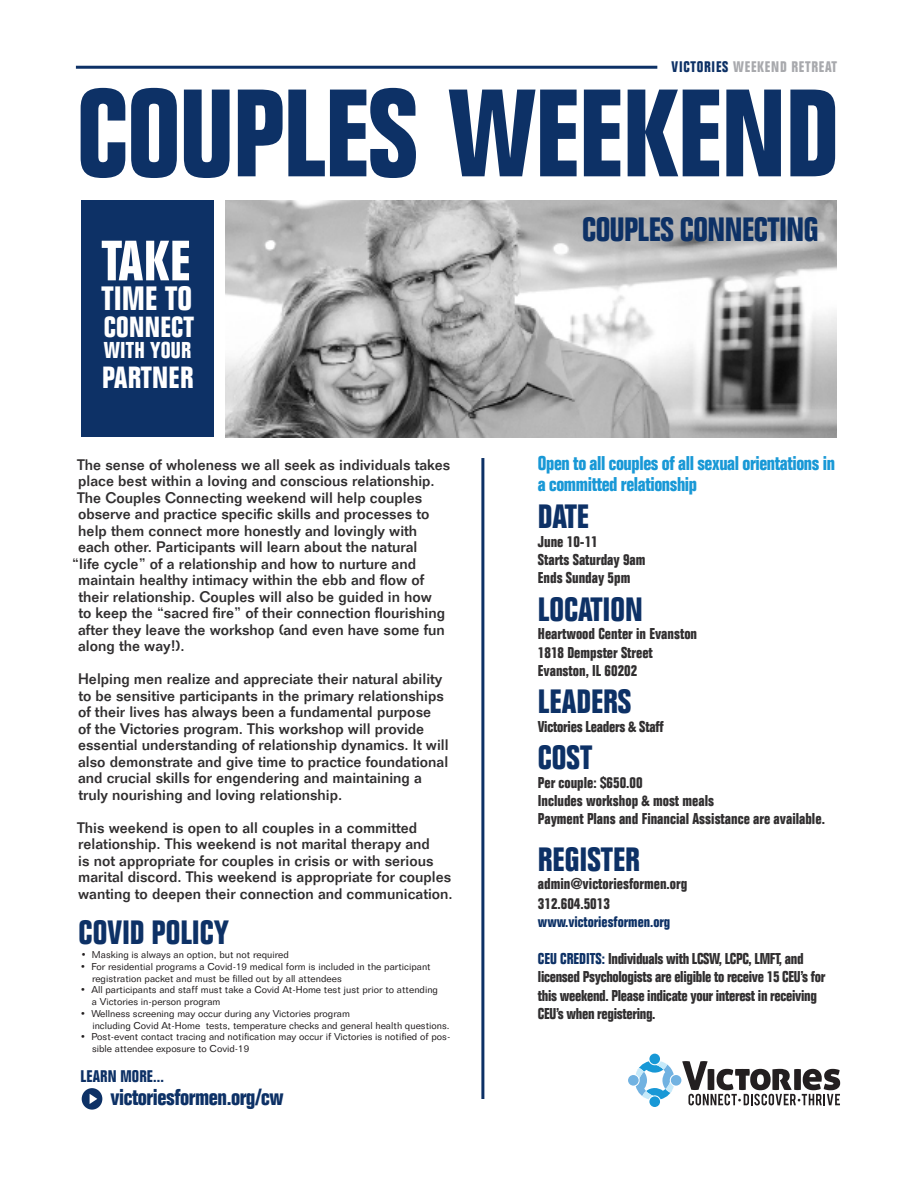
<style>
.page{position:relative;width:918px;height:1188px;background:#fff}
.page>*{position:absolute;margin:0;border:0;box-sizing:border-box;transform-origin:0 0}
.Quote_Bigger{font:700 condensed 121.5px "Folio";letter-spacing:-.01em;color:#0d3166}
.t1{font:700 condensed 55.5px "Folio";color:#fff}
.Bold_Body{font:700 condensed 33px "Folio";color:#0d3166}
.Large_Black_Subtitle{font:700 condensed 33px "Folio";letter-spacing:-.015em;color:#0d3166}
.Sidebar_Red_TItle{font:700 condensed 33px "Folio";color:#0d3166}
.t2{font:700 condensed 33px "Folio";letter-spacing:.01em;color:#fff}
.Prerequisites{font:700 condensed 33px "Folio";color:#0d3166}
.t3{font:700 condensed 30px "Folio";letter-spacing:.01em;color:#fff}
.t4{font:700 condensed 28.5px "Folio";letter-spacing:.01em;color:#fff}
.Sub-Head{font:700 condensed 22.5px "Folio";letter-spacing:-.02em;color:#0d3166}
.t5{font:700 condensed 22.5px "Folio";letter-spacing:.01em;color:#fff}
.Prerequisites-2{font:700 condensed 19.5px/21px "Folio";letter-spacing:-.02em;color:#1898d6}
.Sub-Head-2{font:700 condensed 16.5px "Folio";letter-spacing:.01em;color:#0d3166}
.Bold_Body-2{font:700 condensed 15.3px/18.3px "Folio";color:#312f30}
.Body{font:700 condensed 15.3px/18.3px "Folio";letter-spacing:-.02em;color:#312f30}
.Body_Larger{font:500 15px/16.5px "Folio";color:#312f30}
.Flyer_Type_Top_R{font:700 condensed 15px "Folio";letter-spacing:.05em;color:#a8a9ad}
.t6{font:700 condensed 15px "Folio";color:#0d3166}
.t7{font:9.75px/11.7px "Folio BT";color:#231f20}
.s1{color:#0d3166}
</style>
<div class="page">
<img style="left:225px;top:200px;width:612px;height:237px">
<svg style="left:82px;top:1088px;width:20px;height:22px"></svg>
<hr style="left:481px;top:458px;width:3px;height:641px;background:#0d3166">
<hr style="left:76px;top:66px;width:581px;height:3px;background:#0d3166">
<div style="left:81px;top:200px;width:133px;height:237px;background:#0d3166"></div>
<svg style="left:682px;top:1061px;width:158px;height:44px"></svg>
<div style="left:671px;top:1075px;width:10px;height:11px;background:#71b2e1;border-radius:50%"></div>
<div style="left:628px;top:1075px;width:11px;height:11px;background:#71b2e1;border-radius:50%"></div>
<div style="left:649px;top:1096px;width:11px;height:11px;background:#1898d6;border-radius:50%"></div>
<div style="left:649px;top:1054px;width:11px;height:10px;background:#1898d6;border-radius:50%"></div>
<svg style="left:636px;top:1061px;width:38px;height:38px"></svg>
<p class="Flyer_Type_Top_R" style="left:672px;top:58px;width:167px"><span class="s1">VICTORIES</span> WEEKEND RETREAT</p>
<p class="Quote_Bigger" style="left:76px;top:66px;width:764px">COUPLES WEEKEND</p>
<p class="t1" style="left:102px;top:230px;width:90px">TAKE</p>
<p class="t2" style="left:101px;top:280px;width:92px">TIME TO</p>
<p class="t4" style="left:104px;top:312px;width:92px">CONNECT</p>
<p class="t5" style="left:104px;top:338px;width:89px">WITH YOUR</p>
<p class="t3" style="left:102px;top:361px;width:93px">PARTNER</p>
<p class="Body_Larger" style="left:77px;top:456px;width:375px">The sense of wholeness we all seek as individuals takes</p>
<p class="Body_Larger" style="left:78px;top:473px;width:358px">place best within a loving and conscious relationship.</p>
<p class="Body_Larger" style="left:77px;top:489px;width:347px">The Couples Connecting weekend will help couples</p>
<p class="Body_Larger" style="left:78px;top:506px;width:353px">observe and practice specific skills and processes to</p>
<p class="Body_Larger" style="left:78px;top:522px;width:341px">help them connect more honestly and lovingly with</p>
<p class="Body_Larger" style="left:78px;top:539px;width:341px">each other. Participants will learn about the natural</p>
<p class="Body_Larger" style="left:72px;top:555px;width:345px">“life cycle” of a relationship and how to nurture and</p>
<p class="Body_Larger" style="left:78px;top:572px;width:347px">maintain healthy intimacy within the ebb and flow of</p>
<p class="Body_Larger" style="left:78px;top:588px;width:355px">their relationship. Couples will also be guided in how</p>
<p class="Body_Larger" style="left:78px;top:605px;width:368px">to keep the “sacred fire” of their connection flourishing</p>
<p class="Body_Larger" style="left:78px;top:621px;width:368px">after they leave the workshop (and even have some fun</p>
<p class="Body_Larger" style="left:78px;top:638px;width:108px">along the way!).</p>
<p class="Body_Larger" style="left:78px;top:671px;width:372px">Helping men realize and appreciate their natural ability to be sensitive participants in the primary relationships of their lives has always been a fundamental purpose<br>of the Victories program. This workshop will provide essential understanding of relationship dynamics. It will also demonstrate and give time to practice foundational and crucial skills for engendering and maintaining a truly nourishing and loving relationship.</p>
<p class="Body_Larger" style="left:77px;top:819px;width:342px">This weekend is open to all couples in a committed</p>
<p class="Body_Larger" style="left:78px;top:836px;width:376px">relationship. This weekend is not marital therapy and<br>is not appropriate for couples in crisis or with serious marital discord. This weekend is appropriate for couples wanting to deepen their connection and communication.</p>
<p class="Bold_Body" style="left:79px;top:914px;width:152px">COVID POLICY</p>
<p class="t7" style="left:81px;top:949px;width:210px">• Masking is always an option, but not required</p>
<p class="t7" style="left:92px;top:961px;width:340px;text-indent:-12px">• For residential programs a Covid-19 medical form is included in the participant registration packet and must be filled out by all attendees</p>
<p class="t7" style="left:92px;top:984px;width:348px;text-indent:-12px">• All participants and staff must take a Covid At-Home test just prior to attending a Victories in-person program</p>
<p class="t7" style="left:92px;top:1007px;width:359px;text-indent:-12px">• Wellness screening may occur during any Victories program<br>including Covid At-Home tests, temperature checks and general health questions.</p>
<p class="t7" style="left:92px;top:1031px;width:360px;text-indent:-12px">• Post-event contact tracing and notification may occur if Victories is notified of pos&shy;sible attendee exposure to Covid-19</p>
<p class="Sub-Head-2" style="left:81px;top:1067px;width:85px">LEARN MORE...</p>
<p class="Sub-Head" style="left:111px;top:1085px;width:175px">victoriesformen.org/cw</p>
<p class="Large_Black_Subtitle" style="left:582px;top:211px;width:238px">COUPLES CONNECTING</p>
<p class="Prerequisites-2" style="left:538px;top:453px;width:299px">Open to all couples of all sexual orientations in a committed relationship</p>
<p class="Prerequisites" style="left:538px;top:498px;width:53px">DATE</p>
<p class="Bold_Body-2" style="left:538px;top:532px;width:61px">June 10-11</p>
<p class="Bold_Body-2" style="left:538px;top:551px;width:109px">Starts Saturday 9am<br>Ends Sunday 5pm</p>
<p class="Bold_Body" style="left:538px;top:591px;width:107px">LOCATION</p>
<p class="Bold_Body-2" style="left:538px;top:625px;width:161px">Heartwood Center in Evanston</p>
<p class="Bold_Body-2" style="left:538px;top:643px;width:117px">1818 Dempster Street</p>
<p class="Bold_Body-2" style="left:538px;top:662px;width:101px">Evanston, IL 60202</p>
<p class="Bold_Body" style="left:538px;top:684px;width:95px">LEADERS</p>
<p class="Bold_Body-2" style="left:538px;top:718px;width:127px">Victories Leaders &amp; Staff</p>
<p class="Bold_Body" style="left:538px;top:739px;width:56px">COST</p>
<p class="Bold_Body-2" style="left:538px;top:773px;width:178px">Per couple: $650.00<br>Includes workshop &amp; most meals</p>
<p class="Bold_Body-2" style="left:538px;top:810px;width:289px">Payment Plans and Financial Assistance are available.</p>
<p class="Sidebar_Red_TItle" style="left:538px;top:841px;width:103px">REGISTER</p>
<p class="Bold_Body-2" style="left:538px;top:875px;width:151px">admin@victoriesformen.org</p>
<p class="Bold_Body-2" style="left:538px;top:895px;width:74px">312.604.5013</p>
<p class="t6" style="left:538px;top:913px;width:134px">www.victoriesformen.org</p>
<p class="Body" style="left:538px;top:950px;width:289px"><span class="s1">CEU CREDITS:</span> Individuals with LCSW, LCPC, LMFT, and licensed Psychologists are eligible to receive 15 CEU’s for this weekend. Please indicate your interest in receiving CEU’s when registering.</p>
</div>
